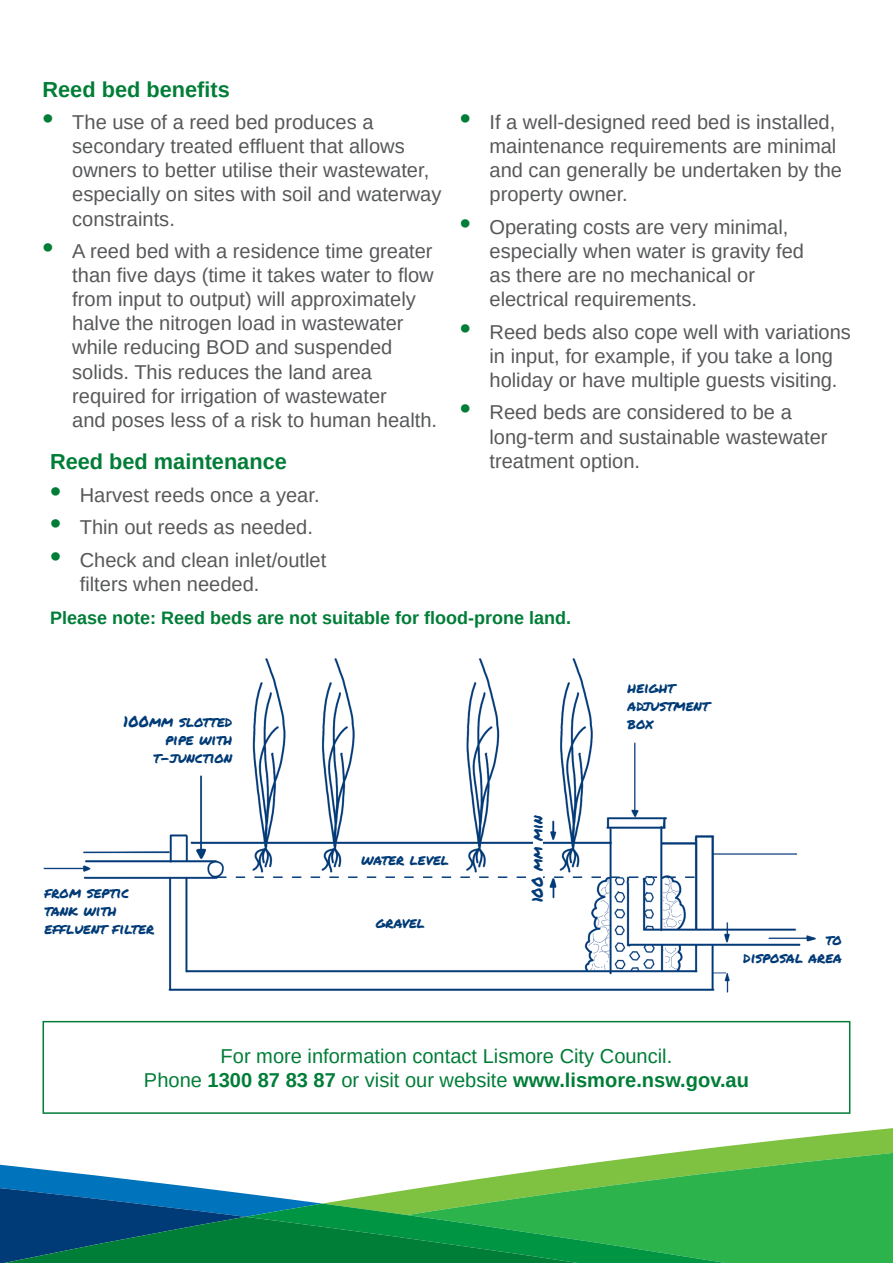
<style>
.page{position:relative;width:893px;height:1263px;background:#fff}
.page>*{position:absolute;margin:0;border:0;box-sizing:border-box;transform-origin:0 0}
.t1{font:700 21.75px "Arimo";color:#007d37}
.t2{font:20.1px/24.2px "Arimo";color:#57585a}
.t3{font:20.1px/24.2px "Arimo";color:#007d37;text-align:center}
.t4{font:700 18px "Arimo";color:#007d37}
.t5{font:15px/18px "Permanent Marker";color:#003b77;text-align:right}
.s1{font-size:31.5px;color:#007d37}
.s2{font-weight:700}
</style>
<div class="page">
<svg style="left:0;top:1086px;width:893px;height:177px"></svg>
<img style="left:43px;top:658px;width:773px;height:335px">
<div style="left:534px;top:805px;width:9px;height:97px;background:#fff"></div>
<div style="left:43px;top:1021px;width:807px;height:93px;border:2px solid #007d37"></div>
<p class="t1" style="left:43px;top:74px;width:189px">Reed bed benefits</p>
<p class="t2" style="left:72px;top:110px;width:371px;text-indent:-30px"><span class="s1">•</span> The use of a reed bed produces a secondary treated effluent that allows owners to better utilise their wastewater, especially on sites with soil and waterway constraints.</p>
<p class="t2" style="left:72px;top:239px;width:366px;text-indent:-30px"><span class="s1">•</span> A reed bed with a residence time greater than five days (time it takes water to flow from input to output) will approximately halve the nitrogen load in wastewater while reducing BOD and suspended solids. This reduces the land area required for irrigation of wastewater<br>and poses less of a risk to human health.</p>
<p class="t2" style="left:489px;top:110px;width:354px;text-indent:-30px"><span class="s1">•</span> If a well-designed reed bed is installed, maintenance requirements are minimal and can generally be undertaken by the property owner.</p>
<p class="t2" style="left:489px;top:215px;width:316px;text-indent:-30px"><span class="s1">•</span> Operating costs are very minimal, especially when water is gravity fed as there are no mechanical or electrical requirements.</p>
<p class="t2" style="left:489px;top:320px;width:363px;text-indent:-30px"><span class="s1">•</span> Reed beds also cope well with variations in input, for example, if you take a long holiday or have multiple guests visiting.</p>
<p class="t2" style="left:489px;top:400px;width:339px;text-indent:-30px"><span class="s1">•</span> Reed beds are considered to be a long-term and sustainable wastewater</p>
<p class="t1" style="left:50px;top:447px;width:238px">Reed bed maintenance</p>
<p class="t2" style="left:489px;top:449px;width:152px">treatment option.</p>
<p class="t2" style="left:50px;top:483px;width:271px"><span class="s1">•</span> Harvest reeds once a year.</p>
<p class="t2" style="left:50px;top:515px;width:264px"><span class="s1">•</span> Thin out reeds as needed.</p>
<p class="t2" style="left:80px;top:548px;width:248px;text-indent:-30px"><span class="s1">•</span> Check and clean inlet/outlet filters when needed.</p>
<p class="t4" style="left:50px;top:605px;width:523px">Please note: Reed beds are not suitable for flood-prone land.</p>
<p class="t5" style="left:124px;top:712px;width:110px">100MM SLOTTED<br>PIPE WITH<br>T-JUNCTION</p>
<p class="t5" style="left:45px;top:883px;width:111px;text-align:left">FROM SEPTIC<br>TANK WITH<br>EFFLUENT FILTER</p>
<p class="t5" style="left:361px;top:850px;width:89px">WATER LEVEL</p>
<p class="t5" style="left:376px;top:913px;width:51px">GRAVEL</p>
<p class="t5" style="left:528px;top:902px;width:89px;rotate:-90deg">100 MM MIN</p>
<p class="t5" style="left:628px;top:678px;width:83px;text-align:left">HEIGHT<br>ADJUSTMENT<br>BOX</p>
<p class="t5" style="left:743px;top:930px;width:100px">TO<br>DISPOSAL AREA</p>
<p class="t3" style="left:144px;top:1044px;width:606px">For more information contact Lismore City Council.<br>Phone <span class="s2">1300 87 83 87</span> or visit our website <span class="s2">www.lismore.nsw.gov.au</span></p>
</div>
